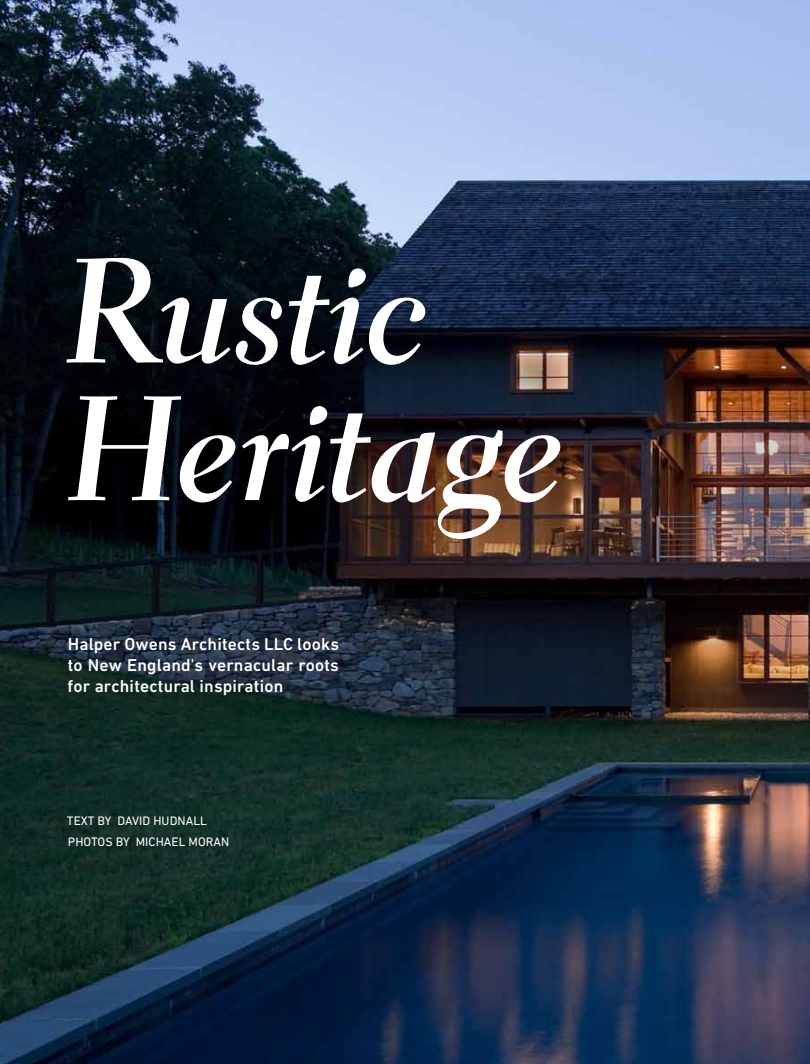
<style>
.page{position:relative;width:810px;height:1064px;background:#fff}
.page>*{position:absolute;margin:0;border:0;box-sizing:border-box;transform-origin:0 0}
.t1{font:150px/137.5px "Electra LH Bold Cursive Display";letter-spacing:.025em;color:#fff}
.t2{font:500 17.5px/21.2px "DIN Next LT Pro";letter-spacing:.01em;color:#fff;text-align:justify}
.t3{font:12.5px/20.5px "DIN Next LT Pro";letter-spacing:.005em;color:#fff}
</style>
<div class="page">
<img style="left:0;top:0;width:810px;height:1063px">
<h1 class="t1" style="left:69px;top:244px;width:497px">Rustic<br>Heritage</h1>
<p class="t2" style="left:68px;top:633px;width:273px">Halper Owens Architects LLC looks to New England's vernacular roots for architectural inspiration</p>
<p class="t3" style="left:67px;top:810px;width:164px">TEXT BY DAVID HUDNALL<br>PHOTOS BY MICHAEL MORAN</p>
</div>
